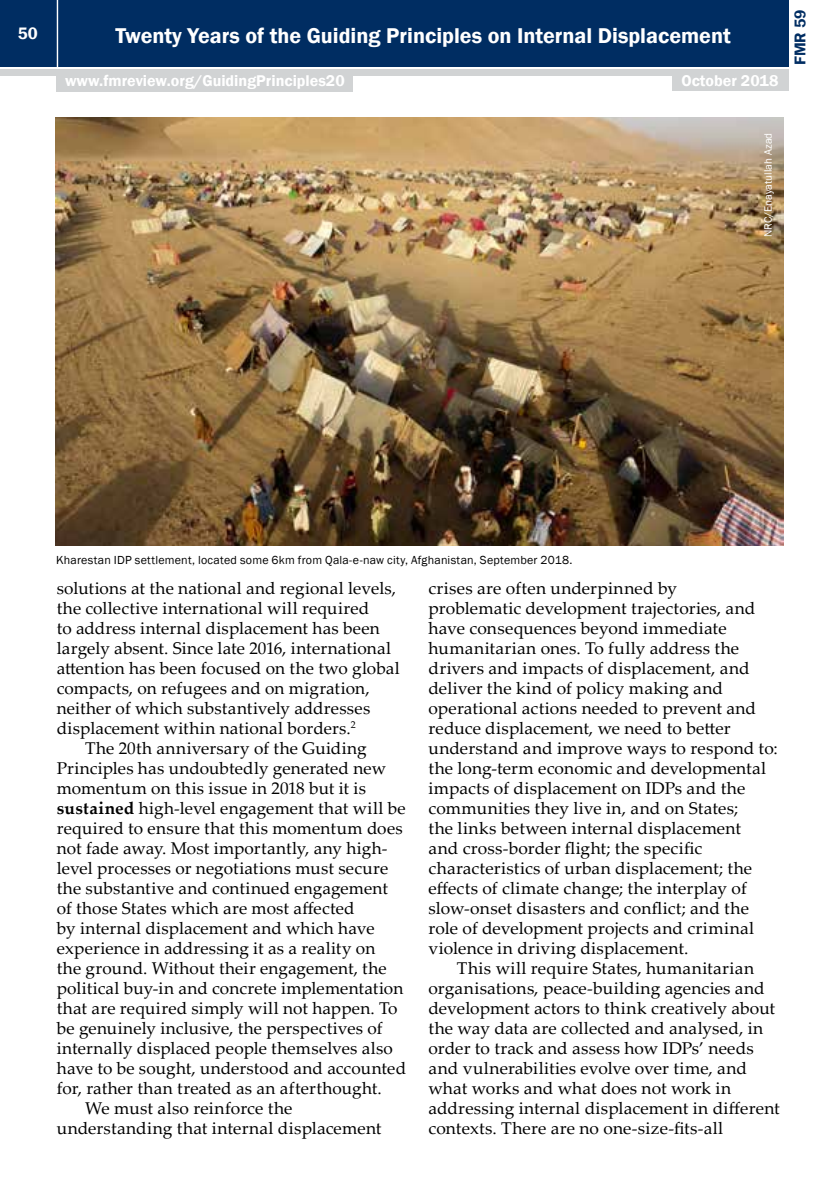
<style>
.page{position:relative;width:840px;height:1191px;background:#fff}
.page>*{position:absolute;margin:0;border:0;box-sizing:border-box;transform-origin:0 0}
.t1{font:600 22px "Franklin Gothic";color:#fff}
.t2{font:17px/20px "Palatino Linotype";letter-spacing:.01em;color:#000}
.t3{font:600 17px "Franklin Gothic";color:#fff}
.t4{font:600 16px "Franklin Gothic";color:#fff}
.t5{font:600 16px "Franklin Gothic";color:#002d62}
.t6{font:12px "Franklin Gothic";letter-spacing:.02em;color:#000}
.t7{font:11px "Franklin Gothic";color:#fff}
.s1{font-weight:700}
</style>
<div class="page">
<div style="left:0;top:0;width:787px;height:66px;background:#002d62"></div>
<div style="left:0;top:69px;width:787px;height:6px;background:#d1d3d4"></div>
<hr style="left:57px;top:0;width:1px;height:67px;background:#fff">
<div style="left:671px;top:73px;width:116px;height:18px;background:#d1d3d4"></div>
<div style="left:57px;top:74px;width:296px;height:18px;background:#d1d3d4"></div>
<img style="left:55px;top:118px;width:727px;height:427px">
<p class="t3" style="left:18px;top:23px;width:21px">50</p>
<p class="t1" style="left:115px;top:22px;width:616px">Twenty Years of the Guiding Principles on Internal Displacement</p>
<p class="t4" style="left:65px;top:71px;width:281px">www.fmreview.org/GuidingPrinciples20</p>
<p class="t4" style="left:681px;top:71px;width:98px">October 2018</p>
<p class="t5" style="left:789px;top:65px;width:57px;rotate:-90deg">FMR 59</p>
<p class="t7" style="left:760px;top:237px;width:106px;rotate:-90deg">NRC/Enayatullah Azad</p>
<p class="t6" style="left:56px;top:553px;width:517px">Kharestan IDP settlement, located some 6km from Qala-e-naw city, Afghanistan, September 2018.</p>
<p class="t2" style="left:57px;top:577px;width:341px">solutions at the national and regional levels,</p>
<p class="t2" style="left:57px;top:597px;width:314px">the collective international will required</p>
<p class="t2" style="left:57px;top:617px;width:324px">to address internal displacement has been</p>
<p class="t2" style="left:57px;top:637px;width:336px">largely absent. Since late 2016, international</p>
<p class="t2" style="left:57px;top:657px;width:344px">attention has been focused on the two global</p>
<p class="t2" style="left:57px;top:677px;width:314px">compacts, on refugees and on migration,</p>
<p class="t2" style="left:57px;top:697px;width:315px">neither of which substantively addresses</p>
<p class="t2" style="left:57px;top:717px;width:300px">displacement within national borders.<sup>2</sup></p>
<p class="t2" style="left:85px;top:737px;width:283px">The 20th anniversary of the Guiding</p>
<p class="t2" style="left:57px;top:757px;width:331px">Principles has undoubtedly generated new</p>
<p class="t2" style="left:57px;top:777px;width:310px">momentum on this issue in 2018 but it is</p>
<p class="t2" style="left:57px;top:797px;width:350px"><span class="s1">sustained</span> high-level engagement that will be</p>
<p class="t2" style="left:57px;top:817px;width:347px">required to ensure that this momentum does</p>
<p class="t2" style="left:57px;top:837px;width:332px">not fade away. Most importantly, any high-</p>
<p class="t2" style="left:57px;top:857px;width:333px">level processes or negotiations must secure</p>
<p class="t2" style="left:57px;top:877px;width:332px">the substantive and continued engagement</p>
<p class="t2" style="left:57px;top:897px;width:299px">of those States which are most affected</p>
<p class="t2" style="left:57px;top:917px;width:319px">by internal displacement and which have</p>
<p class="t2" style="left:57px;top:937px;width:320px">experience in addressing it as a reality on</p>
<p class="t2" style="left:57px;top:957px;width:331px">the ground. Without their engagement, the</p>
<p class="t2" style="left:57px;top:977px;width:348px">political buy-in and concrete implementation</p>
<p class="t2" style="left:57px;top:997px;width:342px">that are required simply will not happen. To</p>
<p class="t2" style="left:57px;top:1017px;width:327px">be genuinely inclusive, the perspectives of</p>
<p class="t2" style="left:57px;top:1037px;width:337px">internally displaced people themselves also</p>
<p class="t2" style="left:57px;top:1057px;width:351px">have to be sought, understood and accounted</p>
<p class="t2" style="left:57px;top:1077px;width:326px">for, rather than treated as an afterthought.</p>
<p class="t2" style="left:85px;top:1097px;width:209px">We must also reinforce the</p>
<p class="t2" style="left:57px;top:1117px;width:326px">understanding that internal displacement</p>
<p class="t2" style="left:428px;top:577px;width:350px">crises are often underpinned by<br>problematic development trajectories, and have consequences beyond immediate humanitarian ones. To fully address the drivers and impacts of displacement, and deliver the kind of policy making and operational actions needed to prevent and reduce displacement, we need to better understand and improve ways to respond to: the long-term economic and developmental impacts of displacement on IDPs and the communities they live in, and on States;<br>the links between internal displacement<br>and cross-border flight; the specific characteristics of urban displacement; the effects of climate change; the interplay of slow-onset disasters and conflict; and the role of development projects and criminal violence in driving displacement.</p>
<p class="t2" style="left:428px;top:957px;width:353px;text-indent:28px">This will require States, humanitarian organisations, peace-building agencies and development actors to think creatively about the way data are collected and analysed, in order to track and assess how IDPs’ needs and vulnerabilities evolve over time, and what works and what does not work in addressing internal displacement in different contexts. There are no one-size-fits-all</p>
</div>
